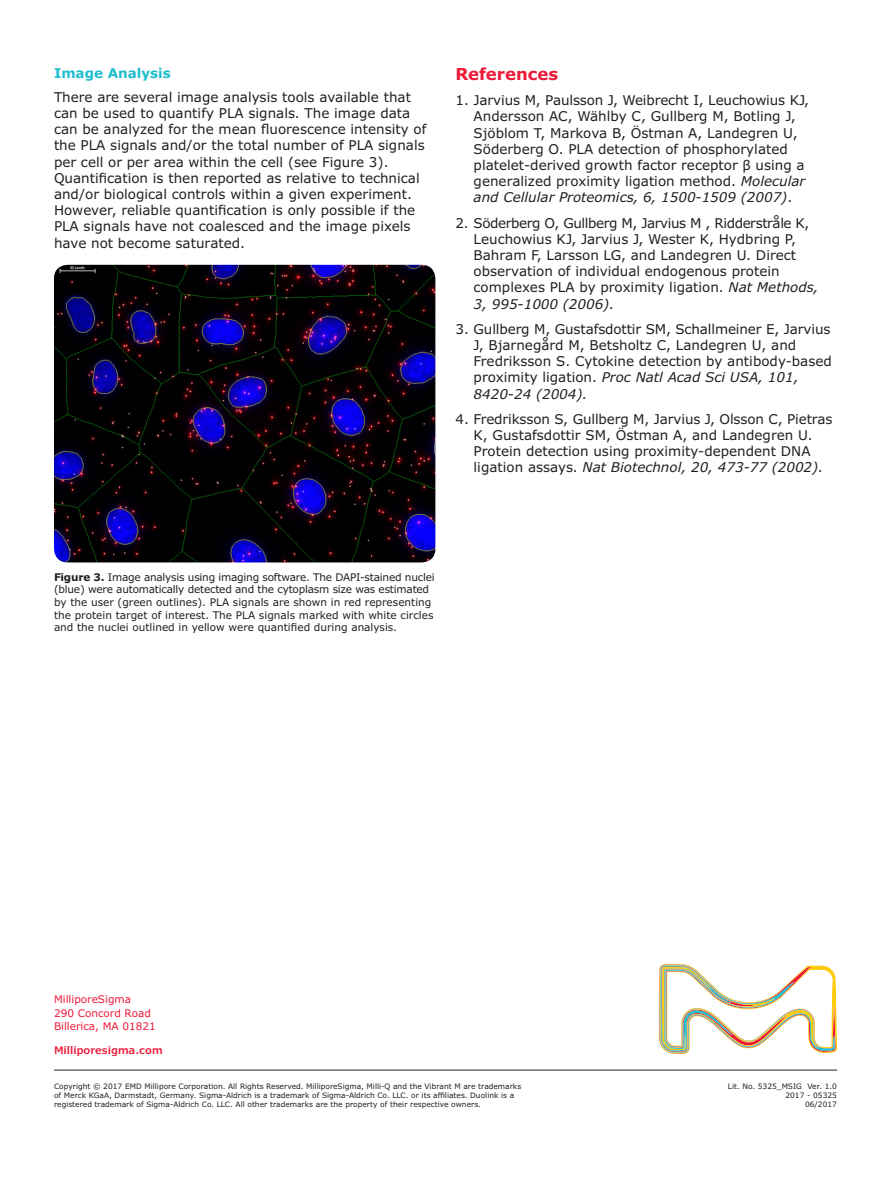
<style>
.page{position:relative;width:891px;height:1188px;background:#fff}
.page>*{position:absolute;margin:0;border:0;box-sizing:border-box;transform-origin:0 0}
.t1{font:700 16.5px "Verdana Pro";color:#ed1a3a}
.t2{font:13.5px/16.2px "Verdana Pro";color:#231f20}
.t3{font:700 13.5px "Verdana Pro";color:#21bece}
.t4{font:10.5px/12.6px "Verdana Pro";color:#231f20}
.t5{font:10.5px/13.5px "Verdana Pro";color:#ed1a3a}
.t6{font:600 10.5px "Verdana Pro";color:#ed1a3a}
.t7{font:7.5px/9px "Verdana Pro";color:#231f20;text-align:right}
.s1{font-style:italic}
.s2{font-weight:700}
</style>
<div class="page">
<svg style="left:659px;top:964px;width:178px;height:90px"></svg>
<hr style="left:54px;top:1070px;width:783px;height:1px;background:#231f20">
<img style="left:54px;top:265px;width:381px;height:297px">
<p class="t3" style="left:54px;top:64px;width:118px">Image Analysis</p>
<p class="t2" style="left:54px;top:89px;width:374px">There are several image analysis tools available that can be used to quantify PLA signals. The image data can be analyzed for the mean fluorescence intensity of the PLA signals and/or the total number of PLA signals per cell or per area within the cell (see Figure 3).<br>Quantification is then reported as relative to technical and/or biological controls within a given experiment.<br>However, reliable quantification is only possible if the PLA signals have not coalesced and the image pixels have not become saturated.</p>
<p class="t1" style="left:456px;top:63px;width:104px">References</p>
<p class="t2" style="left:474px;top:92px;width:337px;text-indent:-18px">1. Jarvius M, Paulsson J, Weibrecht I, Leuchowius KJ, Andersson AC, Wählby C, Gullberg M, Botling J, Sjöblom T, Markova B, Östman A, Landegren U, Söderberg O. PLA detection of phosphorylated platelet-derived growth factor receptor β using a generalized proximity ligation method. <span class="s1">Molecular and Cellular Proteomics, 6, 1500-1509 (2007)</span>.</p>
<p class="t2" style="left:474px;top:215px;width:346px;text-indent:-18px">2. Söderberg O, Gullberg M, Jarvius M , Ridderstråle K, Leuchowius KJ, Jarvius J, Wester K, Hydbring P, Bahram F, Larsson LG, and Landegren U. Direct observation of individual endogenous protein complexes PLA by proximity ligation. <span class="s1">Nat Methods, 3, 995-1000 (2006).</span></p>
<p class="t2" style="left:474px;top:321px;width:360px;text-indent:-18px">3. Gullberg M, Gustafsdottir SM, Schallmeiner E, Jarvius J, Bjarnegård M, Betsholtz C, Landegren U, and Fredriksson S. Cytokine detection by antibody-based proximity ligation. <span class="s1">Proc Natl Acad Sci USA, 101, 8420‑24 (2004).</span></p>
<p class="t2" style="left:474px;top:411px;width:360px;text-indent:-18px">4. Fredriksson S, Gullberg M, Jarvius J, Olsson C, Pietras K, Gustafsdottir SM, Östman A, and Landegren U.<br>Protein detection using proximity-dependent DNA ligation assays. <span class="s1">Nat Biotechnol, 20, 473-77 (2002).</span></p>
<p class="t4" style="left:54px;top:571px;width:382px"><span class="s2">Figure 3.</span> Image analysis using imaging software. The DAPI-stained nuclei (blue) were automatically detected and the cytoplasm size was estimated by the user (green outlines). PLA signals are shown in red representing the protein target of interest. The PLA signals marked with white circles and the nuclei outlined in yellow were quantified during analysis.</p>
<p class="t5" style="left:54px;top:993px;width:103px">MilliporeSigma<br>290 Concord Road<br>Billerica, MA 01821</p>
<p class="t6" style="left:54px;top:1043px;width:110px">Milliporesigma.com</p>
<p class="t7" style="left:54px;top:1082px;width:469px;text-align:left">Copyright © 2017 EMD Millipore Corporation. All Rights Reserved. MilliporeSigma, Milli-Q and the Vibrant M are trademarks of Merck KGaA, Darmstadt, Germany. Sigma-Aldrich is a trademark of Sigma-Aldrich Co. LLC. or its affiliates. Duolink is a registered trademark of Sigma-Aldrich Co. LLC. All other trademarks are the property of their respective owners.</p>
<p class="t7" style="left:728px;top:1082px;width:111px">Lit. No. 5325_MSIG Ver. 1.0<br>2017 - 05325<br>06/2017</p>
</div>
